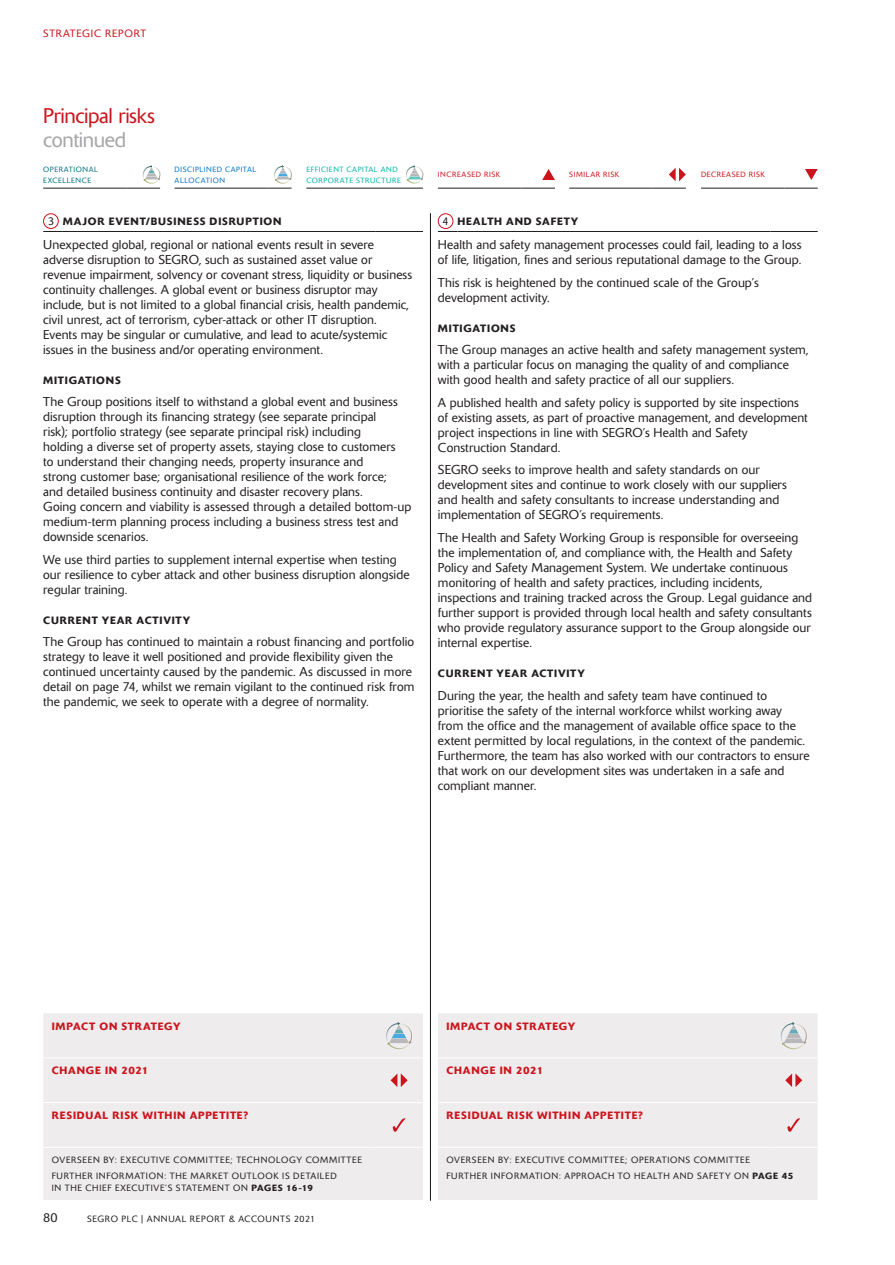
<style>
.page{position:relative;width:895px;height:1265px;background:#fff}
.page>*{position:absolute;margin:0;border:0;box-sizing:border-box;transform-origin:0 0}
.t1{font:300 21px "Delta BQ";letter-spacing:-.02em;color:#cb141c}
.t2{font:300 21px "Delta BQ";letter-spacing:-.015em;color:#a7a6a9}
.t3{font:300 12.75px/15px "Delta BQ";letter-spacing:.01em;color:#231f20}
.t4{font:500 10.5px "Delta BQ";letter-spacing:.075em;color:#cb141c}
.t5{font:500 10.5px "Delta BQ";letter-spacing:.075em;color:#231f20}
.t6{font:300 10.5px "Delta BQ";letter-spacing:.075em;color:#cb141c}
.t7{font:300 9px/16.2px "Delta BQ";letter-spacing:.08em;color:#231f20}
.t8{font:300 7.5px/10.5px "Delta BQ";letter-spacing:.08em;color:#00b4a9}
.t9{font:300 7.5px "Delta BQ";letter-spacing:.08em;color:#cb141c}
.t10{font:300 7.5px/10.5px "Delta BQ";letter-spacing:.08em;color:#0076c8}
.t11{font:300 7.5px/10.5px "Delta BQ";letter-spacing:.08em;color:#007481}
.s1{font-weight:300;font-size:11.25px}
.s2{font-weight:500}
</style>
<div class="page">
<hr style="left:430px;top:213px;width:1px;height:987px;background:#231f20">
<hr style="left:306px;top:188px;width:96px;height:1px;background:#231f20">
<svg style="left:402px;top:165px;width:21px;height:24px"></svg>
<hr style="left:174px;top:188px;width:94px;height:1px;background:#231f20">
<svg style="left:268px;top:165px;width:23px;height:24px"></svg>
<hr style="left:43px;top:188px;width:84px;height:1px;background:#231f20">
<hr style="left:127px;top:188px;width:33px;height:1px;background:#231f20">
<svg style="left:143px;top:165px;width:17px;height:19px"></svg>
<hr style="left:700px;top:188px;width:84px;height:1px;background:#231f20">
<hr style="left:784px;top:188px;width:33px;height:1px;background:#231f20">
<svg style="left:805px;top:169px;width:12px;height:11px"></svg>
<hr style="left:569px;top:188px;width:83px;height:1px;background:#231f20">
<hr style="left:652px;top:188px;width:33px;height:1px;background:#231f20">
<svg style="left:669px;top:168px;width:16px;height:13px"></svg>
<hr style="left:438px;top:188px;width:83px;height:1px;background:#231f20">
<hr style="left:521px;top:188px;width:34px;height:1px;background:#231f20">
<svg style="left:542px;top:169px;width:13px;height:11px"></svg>
<div style="left:43px;top:1013px;width:380px;height:186px;background:#efecee"></div>
<hr style="left:43px;top:1057px;width:332px;height:1px;background:#fff">
<hr style="left:375px;top:1057px;width:48px;height:1px;background:#fff">
<hr style="left:43px;top:1102px;width:332px;height:1px;background:#fff">
<hr style="left:375px;top:1102px;width:48px;height:1px;background:#fff">
<hr style="left:43px;top:1146px;width:332px;height:1px;background:#fff">
<hr style="left:375px;top:1146px;width:48px;height:1px;background:#fff">
<svg style="left:386px;top:1021px;width:26px;height:29px"></svg>
<svg style="left:390px;top:1073px;width:17px;height:13px"></svg>
<svg style="left:392px;top:1118px;width:13px;height:13px"></svg>
<div style="left:438px;top:1013px;width:379px;height:186px;background:#efecee"></div>
<hr style="left:438px;top:1057px;width:331px;height:1px;background:#fff">
<hr style="left:769px;top:1057px;width:48px;height:1px;background:#fff">
<hr style="left:438px;top:1102px;width:331px;height:1px;background:#fff">
<hr style="left:769px;top:1102px;width:48px;height:1px;background:#fff">
<hr style="left:438px;top:1146px;width:331px;height:1px;background:#fff">
<hr style="left:769px;top:1146px;width:48px;height:1px;background:#fff">
<svg style="left:780px;top:1021px;width:26px;height:29px"></svg>
<svg style="left:785px;top:1073px;width:17px;height:13px"></svg>
<svg style="left:787px;top:1118px;width:13px;height:13px"></svg>
<svg style="left:43px;top:231px;width:20px;height:1px"></svg>
<hr style="left:63px;top:231px;width:312px;height:1px;background:#231f20">
<hr style="left:375px;top:231px;width:48px;height:1px;background:#231f20">
<div style="left:43px;top:213px;width:16px;height:16px;border:1px solid #cb141c;border-radius:50%"></div>
<svg style="left:438px;top:231px;width:19px;height:1px"></svg>
<hr style="left:457px;top:231px;width:313px;height:1px;background:#231f20">
<hr style="left:770px;top:231px;width:47px;height:1px;background:#231f20">
<div style="left:438px;top:213px;width:15px;height:16px;border:1px solid #cb141c;border-radius:50%"></div>
<p class="t6" style="left:43px;top:27px;width:104px">STRATEGIC REPORT</p>
<h1 class="t1" style="left:43px;top:103px;width:113px">Principal risks</h1>
<h1 class="t2" style="left:43px;top:127px;width:84px">continued</h1>
<p class="t8" style="left:306px;top:164px;width:96px">EFFICIENT CAPITAL AND<br>CORPORATE STRUCTURE</p>
<p class="t11" style="left:43px;top:164px;width:56px">OPERATIONAL<br>EXCELLENCE</p>
<p class="t9" style="left:438px;top:170px;width:64px">INCREASED RISK</p>
<p class="t9" style="left:569px;top:170px;width:51px">SIMILAR RISK</p>
<p class="t9" style="left:700px;top:170px;width:65px">DECREASED RISK</p>
<p class="t10" style="left:174px;top:164px;width:83px">DISCIPLINED CAPITAL<br>ALLOCATION</p>
<p class="t5" style="left:48px;top:215px;width:235px"><span class="s1">3</span> MAJOR EVENT/BUSINESS DISRUPTION</p>
<p class="t5" style="left:442px;top:215px;width:137px"><span class="s1">4</span> HEALTH AND SAFETY</p>
<p class="t3" style="left:43px;top:237px;width:370px">Unexpected global, regional or national events result in severe adverse disruption to SEGRO, such as sustained asset value or revenue impairment, solvency or covenant stress, liquidity or business continuity challenges. A global event or business disruptor may include, but is not limited to a global financial crisis, health pandemic, civil unrest, act of terrorism, cyber-attack or other IT disruption.<br>Events may be singular or cumulative, and lead to acute/systemic issues in the business and/or operating environment.</p>
<p class="t5" style="left:43px;top:373px;width:79px">MITIGATIONS</p>
<p class="t3" style="left:43px;top:394px;width:369px">The Group positions itself to withstand a global event and business disruption through its financing strategy (see separate principal<br>risk); portfolio strategy (see separate principal risk) including<br>holding a diverse set of property assets, staying close to customers<br>to understand their changing needs, property insurance and<br>strong customer base; organisational resilience of the work force;<br>and detailed business continuity and disaster recovery plans.<br>Going concern and viability is assessed through a detailed bottom-up medium-term planning process including a business stress test and downside scenarios.</p>
<p class="t3" style="left:43px;top:551px;width:367px">We use third parties to supplement internal expertise when testing our resilience to cyber attack and other business disruption alongside regular training.</p>
<p class="t5" style="left:43px;top:613px;width:148px">CURRENT YEAR ACTIVITY</p>
<p class="t3" style="left:43px;top:634px;width:372px">The Group has continued to maintain a robust financing and portfolio strategy to leave it well positioned and provide flexibility given the continued uncertainty caused by the pandemic. As discussed in more detail on page 74, whilst we remain vigilant to the continued risk from the pandemic, we seek to operate with a degree of normality.</p>
<p class="t3" style="left:438px;top:237px;width:365px">Health and safety management processes could fail, leading to a loss of life, litigation, fines and serious reputational damage to the Group.</p>
<p class="t3" style="left:438px;top:275px;width:322px">This risk is heightened by the continued scale of the Group’s development activity.</p>
<p class="t5" style="left:438px;top:321px;width:79px">MITIGATIONS</p>
<p class="t3" style="left:438px;top:342px;width:372px">The Group manages an active health and safety management system, with a particular focus on managing the quality of and compliance with good health and safety practice of all our suppliers.</p>
<p class="t3" style="left:438px;top:395px;width:371px">A published health and safety policy is supported by site inspections of existing assets, as part of proactive management, and development project inspections in line with SEGRO’s Health and Safety Construction Standard.</p>
<p class="t3" style="left:438px;top:462px;width:350px">SEGRO seeks to improve health and safety standards on our development sites and continue to work closely with our suppliers and health and safety consultants to increase understanding and implementation of SEGRO’s requirements.</p>
<p class="t3" style="left:438px;top:530px;width:375px">The Health and Safety Working Group is responsible for overseeing the implementation of, and compliance with, the Health and Safety Policy and Safety Management System. We undertake continuous monitoring of health and safety practices, including incidents, inspections and training tracked across the Group. Legal guidance and further support is provided through local health and safety consultants who provide regulatory assurance support to the Group alongside our internal expertise.</p>
<p class="t5" style="left:438px;top:666px;width:148px">CURRENT YEAR ACTIVITY</p>
<p class="t3" style="left:438px;top:687px;width:373px">During the year, the health and safety team have continued to prioritise the safety of the internal workforce whilst working away from the office and the management of available office space to the extent permitted by local regulations, in the context of the pandemic.<br>Furthermore, the team has also worked with our contractors to ensure that work on our development sites was undertaken in a safe and compliant manner.</p>
<p class="t4" style="left:52px;top:1019px;width:130px">IMPACT ON STRATEGY</p>
<p class="t4" style="left:52px;top:1063px;width:98px">CHANGE IN 2021</p>
<p class="t4" style="left:52px;top:1108px;width:198px">RESIDUAL RISK WITHIN APPETITE?</p>
<p class="t7" style="left:52px;top:1151px;width:311px">OVERSEEN BY: EXECUTIVE COMMITTEE; TECHNOLOGY COMMITTEE<br>FURTHER INFORMATION: THE MARKET OUTLOOK IS DETAILED</p>
<p class="t7" style="left:52px;top:1179px;width:263px">IN THE CHIEF EXECUTIVE’S STATEMENT ON <span class="s2">PAGES 16-19</span></p>
<p class="t3" style="left:43px;top:1209px;width:16px">80</p>
<p class="t7" style="left:87px;top:1210px;width:229px">SEGRO PLC | ANNUAL REPORT &amp; ACCOUNTS 2021</p>
<p class="t4" style="left:446px;top:1019px;width:130px">IMPACT ON STRATEGY</p>
<p class="t4" style="left:446px;top:1063px;width:98px">CHANGE IN 2021</p>
<p class="t4" style="left:446px;top:1108px;width:198px">RESIDUAL RISK WITHIN APPETITE?</p>
<p class="t7" style="left:446px;top:1151px;width:348px">OVERSEEN BY: EXECUTIVE COMMITTEE; OPERATIONS COMMITTEE<br>FURTHER INFORMATION: APPROACH TO HEALTH AND SAFETY ON <span class="s2">PAGE 45</span></p>
</div>
